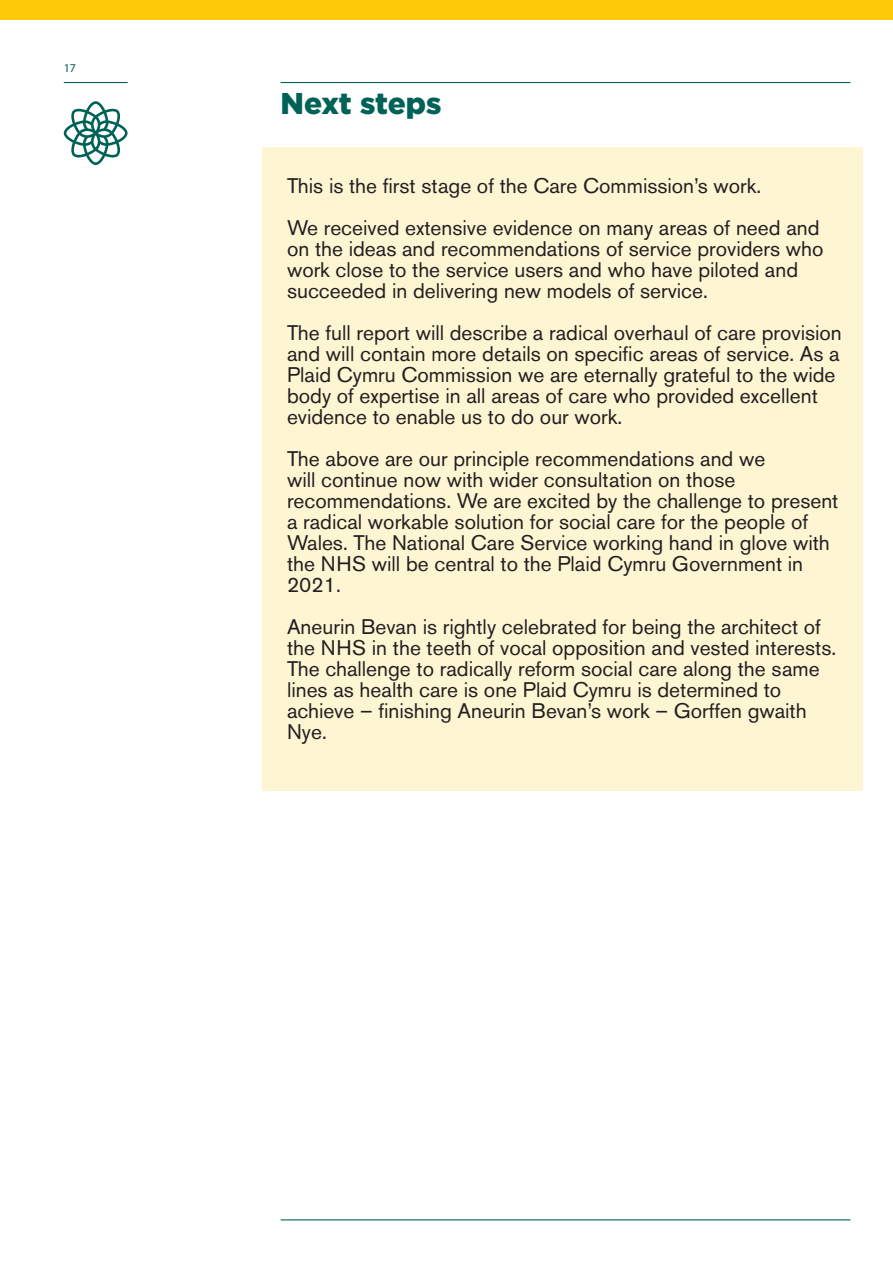
<style>
.page{position:relative;width:893px;height:1263px;background:#fff}
.page>*{position:absolute;margin:0;border:0;box-sizing:border-box;transform-origin:0 0}
.t1{font:900 30px "Gotham HTF";letter-spacing:-.005em;color:#006257}
.Tab_space_1_1_1_1{font:21px/21px "Akzidenz Grotesk Pro";color:#231f20}
.t2{font:12px "Myriad Pro";color:#006257}
</style>
<div class="page">
<hr style="left:64px;top:82px;width:64px;height:1px;background:#006257">
<hr style="left:281px;top:82px;width:569px;height:1px;background:#006257">
<hr style="left:281px;top:1219px;width:569px;height:1px;background:#006257">
<svg style="left:64px;top:101px;width:64px;height:64px"></svg>
<div style="left:0;top:0;width:893px;height:20px;background:#feca0a"></div>
<div style="left:263px;top:147px;width:600px;height:644px;background:#fef5d3"></div>
<p class="t2" style="left:64px;top:61px;width:14px">17</p>
<p class="t1" style="left:281px;top:86px;width:162px">Next steps</p>
<p class="Tab_space_1_1_1_1" style="left:287px;top:175px;width:476px">This is the first stage of the Care Commission’s work.</p>
<p class="Tab_space_1_1_1_1" style="left:287px;top:217px;width:538px">We received extensive evidence on many areas of need and on the ideas and recommendations of service providers who work close to the service users and who have piloted and succeeded in delivering new models of service.</p>
<p class="Tab_space_1_1_1_1" style="left:287px;top:322px;width:556px">The full report will describe a radical overhaul of care provision and will contain more details on specific areas of service. As a Plaid Cymru Commission we are eternally grateful to the wide body of expertise in all areas of care who provided excellent evidence to enable us to do our work.</p>
<p class="Tab_space_1_1_1_1" style="left:287px;top:448px;width:553px">The above are our principle recommendations and we<br>will continue now with wider consultation on those recommendations. We are excited by the challenge to present a radical workable solution for social care for the people of Wales. The National Care Service working hand in glove with the NHS will be central to the Plaid Cymru Government in 2021.</p>
<p class="Tab_space_1_1_1_1" style="left:287px;top:616px;width:551px">Aneurin Bevan is rightly celebrated for being the architect of the NHS in the teeth of vocal opposition and vested interests.<br>The challenge to radically reform social care along the same lines as health care is one Plaid Cymru is determined to achieve – finishing Aneurin Bevan’s work – Gorffen gwaith Nye.</p>
</div>
